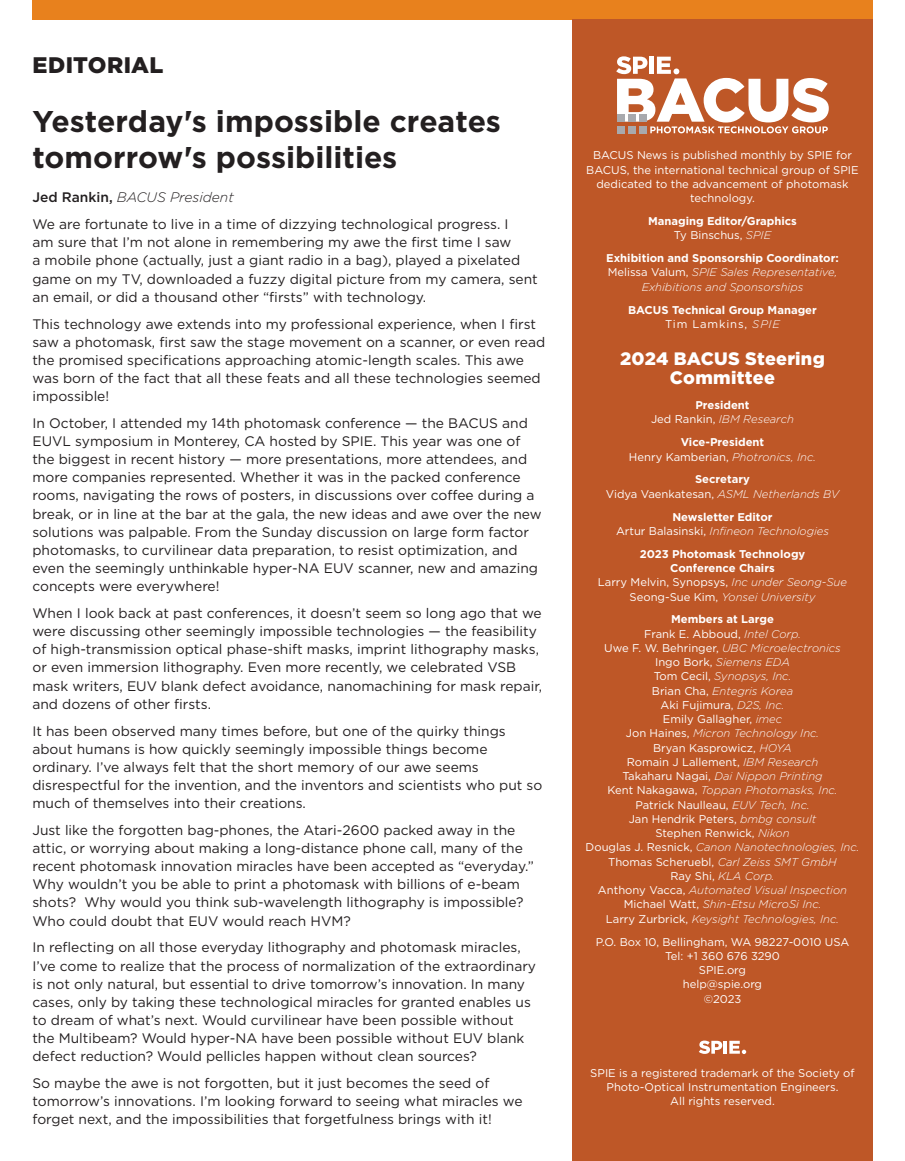
<style>
.page{position:relative;width:905px;height:1161px;background:#fff}
.page>*{position:absolute;margin:0;border:0;box-sizing:border-box;transform-origin:0 0}
.t1{font:700 30px/36px "Gotham";color:#231f20}
.t2{font:900 22.5px "Gotham";letter-spacing:.015em;color:#231f20}
.t3{font:900 18px/19.5px "Gotham";letter-spacing:.015em;color:#fff;text-align:center}
.t4{font:13.8px/18.1px "Gotham";color:#231f20}
.t5{font:italic 300 11.25px/14.2px "Gotham";color:#fff;text-align:center}
.t6{font:11.25px/14.2px "Gotham";color:#fff;text-align:center}
.t7{font:700 11.25px/14.2px "Gotham";color:#fff;text-align:center}
.s1{font-weight:500}
.s2{font-weight:300;font-style:italic}
.s3{font-weight:400}
.s4{font-weight:700;font-style:normal}
.s5{font-weight:400;font-style:normal}
.s6{font-weight:700}
</style>
<div class="page">
<div style="left:32px;top:0;width:840px;height:19px;background:#e8811d"></div>
<div style="left:572px;top:19px;width:300px;height:1142px;background:#be5727"></div>
<svg style="left:616px;top:56px;width:212px;height:77px"></svg>
<svg style="left:729px;top:1041px;width:17px;height:13px"></svg>
<svg style="left:699px;top:1041px;width:23px;height:13px"></svg>
<hr style="left:723px;top:1041px;width:4px;height:13px;background:#fff">
<h2 class="t2" style="left:32px;top:49px;width:132px">EDITORIAL</h2>
<h1 class="t1" style="left:32px;top:103px;width:470px">Yesterday's impossible creates tomorrow's possibilities</h1>
<p class="t4" style="left:32px;top:184px;width:477px;line-height:26.8px"><span class="s1">Jed Rankin,</span> <span class="s2">BACUS President<br></span>We are fortunate to live in a time of dizzying technological progress. I</p>
<p class="t4" style="left:32px;top:233px;width:507px">am sure that I’m not alone in remembering my awe the first time I saw<br>a mobile phone (actually, just a giant radio in a bag), played a pixelated game on my TV, downloaded a fuzzy digital picture from my camera, sent an email, or did a thousand other “firsts” with technology.</p>
<p class="t4" style="left:32px;top:314px;width:514px">This technology awe extends into my professional experience, when I first saw a photomask, first saw the stage movement on a scanner, or even read the promised specifications approaching atomic-length scales. This awe was born of the fact that all these feats and all these technologies seemed impossible!</p>
<p class="t4" style="left:32px;top:414px;width:510px">In October, I attended my 14th photomask conference — the BACUS and EUVL symposium in Monterey, CA hosted by SPIE. This year was one of the biggest in recent history — more presentations, more attendees, and more companies represented. Whether it was in the packed conference rooms, navigating the rows of posters, in discussions over coffee during a break, or in line at the bar at the gala, the new ideas and awe over the new solutions was palpable. From the Sunday discussion on large form factor photomasks, to curvilinear data preparation, to resist optimization, and even the seemingly unthinkable hyper-NA EUV scanner, new and amazing concepts were everywhere!</p>
<p class="t4" style="left:32px;top:604px;width:511px">When I look back at past conferences, it doesn’t seem so long ago that we were discussing other seemingly impossible technologies — the feasibility of high-transmission optical phase-shift masks, imprint lithography masks, or even immersion lithography. Even more recently, we celebrated VSB mask writers, EUV blank defect avoidance, nanomachining for mask repair, and dozens of other firsts.</p>
<p class="t4" style="left:32px;top:721px;width:511px">It has been observed many times before, but one of the quirky things about humans is how quickly seemingly impossible things become ordinary. I’ve always felt that the short memory of our awe seems disrespectful for the invention, and the inventors and scientists who put so much of themselves into their creations.</p>
<p class="t4" style="left:32px;top:821px;width:503px">Just like the forgotten bag-phones, the Atari-2600 packed away in the attic, or worrying about making a long-distance phone call, many of the recent photomask innovation miracles have been accepted as “everyday.” Why wouldn’t you be able to print a photomask with billions of e-beam shots? Why would you think sub-wavelength lithography is impossible?<br>Who could doubt that EUV would reach HVM?</p>
<p class="t4" style="left:32px;top:938px;width:505px">In reflecting on all those everyday lithography and photomask miracles, I’ve come to realize that the process of normalization of the extraordinary is not only natural, but essential to drive tomorrow’s innovation. In many cases, only by taking these technological miracles for granted enables us to dream of what’s next. Would curvilinear have been possible without the Multibeam? Would hyper-NA have been possible without EUV blank defect reduction? Would pellicles happen without clean sources?</p>
<p class="t4" style="left:32px;top:1074px;width:492px">So maybe the awe is not forgotten, but it just becomes the seed of tomorrow’s innovations. I’m looking forward to seeing what miracles we forget next, and the impossibilities that forgetfulness brings with it!</p>
<p class="t6" style="left:586px;top:148px;width:274px">BACUS News is published monthly by SPIE for BACUS, the international technical group of SPIE dedicated to the advancement of photomask technology.</p>
<p class="t7" style="left:648px;top:214px;width:150px">Managing Editor/Graphics<br><span class="s3">Ty Binschus,</span> <span class="s2">SPIE</span></p>
<p class="t5" style="left:606px;top:251px;width:234px"><span class="s4">Exhibition and Sponsorship Coordinator:<br></span><span class="s5">Melissa Valum,</span> SPIE Sales Representative,<br>Exhibitions and Sponsorships</p>
<p class="t7" style="left:628px;top:302px;width:190px">BACUS Technical Group Manager<br><span class="s3">Tim Lamkins,</span> <span class="s2">SPIE</span></p>
<h3 class="t3" style="left:620px;top:348px;width:206px">2024 BACUS Steering<br>Committee</h3>
<p class="t5" style="left:651px;top:398px;width:144px"><span class="s4">President<br></span><span class="s5">Jed Rankin,</span> IBM Research</p>
<p class="t6" style="left:629px;top:435px;width:188px"><span class="s6">Vice-President<br></span>Henry Kamberian, <span class="s2">Photronics, Inc.</span></p>
<p class="t6" style="left:606px;top:472px;width:235px"><span class="s6">Secretary<br></span>Vidya Vaenkatesan, <span class="s2">ASML Netherlands BV</span></p>
<p class="t5" style="left:616px;top:509px;width:214px"><span class="s4">Newsletter Editor<br></span><span class="s5">Artur Balasinski,</span> Infineon Technologies</p>
<p class="t7" style="left:598px;top:547px;width:250px">2023 Photomask Technology<br>Conference Chairs<br><span class="s3">Larry Melvin, Synopsys,</span> <span class="s2">Inc under Seong-Sue<br></span><span class="s3">Seong-Sue Kim,</span> <span class="s2">Yonsei University</span></p>
<p class="t5" style="left:585px;top:612px;width:275px"><span class="s4">Members at Large<br></span><span class="s5">Frank E. Abboud,</span> Intel Corp.<br><span class="s5">Uwe F. W. Behringer,</span> UBC Microelectronics<br><span class="s5">Ingo Bork,</span> Siemens EDA<br><span class="s5">Tom Cecil,</span> Synopsys, Inc.<br><span class="s5">Brian Cha,</span> Entegris Korea<br><span class="s5">Aki Fujimura,</span> D2S, Inc.<br><span class="s5">Emily Gallagher,</span> imec<br><span class="s5">Jon Haines,</span> Micron Technology Inc.<br><span class="s5">Bryan Kasprowicz,</span> HOYA<br><span class="s5">Romain J Lallement,</span> IBM Research<br><span class="s5">Takaharu Nagai,</span> Dai Nippon Printing<br><span class="s5">Kent Nakagawa,</span> Toppan Photomasks, Inc.<br><span class="s5">Patrick Naulleau,</span> EUV Tech, Inc.<br><span class="s5">Jan Hendrik Peters,</span> bmbg consult<br><span class="s5">Stephen Renwick,</span> Nikon<br><span class="s5">Douglas J. Resnick,</span> Canon Nanotechnologies, Inc.<br><span class="s5">Thomas Scheruebl,</span> Carl Zeiss SMT GmbH<br><span class="s5">Ray Shi,</span> KLA Corp.<br><span class="s5">Anthony Vacca,</span> Automated Visual Inspection<br><span class="s5">Michael Watt,</span> Shin-Etsu MicroSi Inc.<br><span class="s5">Larry Zurbrick,</span> Keysight Technologies, Inc.</p>
<p class="t6" style="left:595px;top:934px;width:255px">P.O. Box 10, Bellingham, WA 98227-0010 USA<br>Tel: +1 360 676 3290<br>SPIE.org<br>help@spie.org<br>©2023</p>
<p class="t6" style="left:590px;top:1066px;width:266px">SPIE is a registered trademark of the Society of<br>Photo-Optical Instrumentation Engineers.<br>All rights reserved.</p>
</div>
